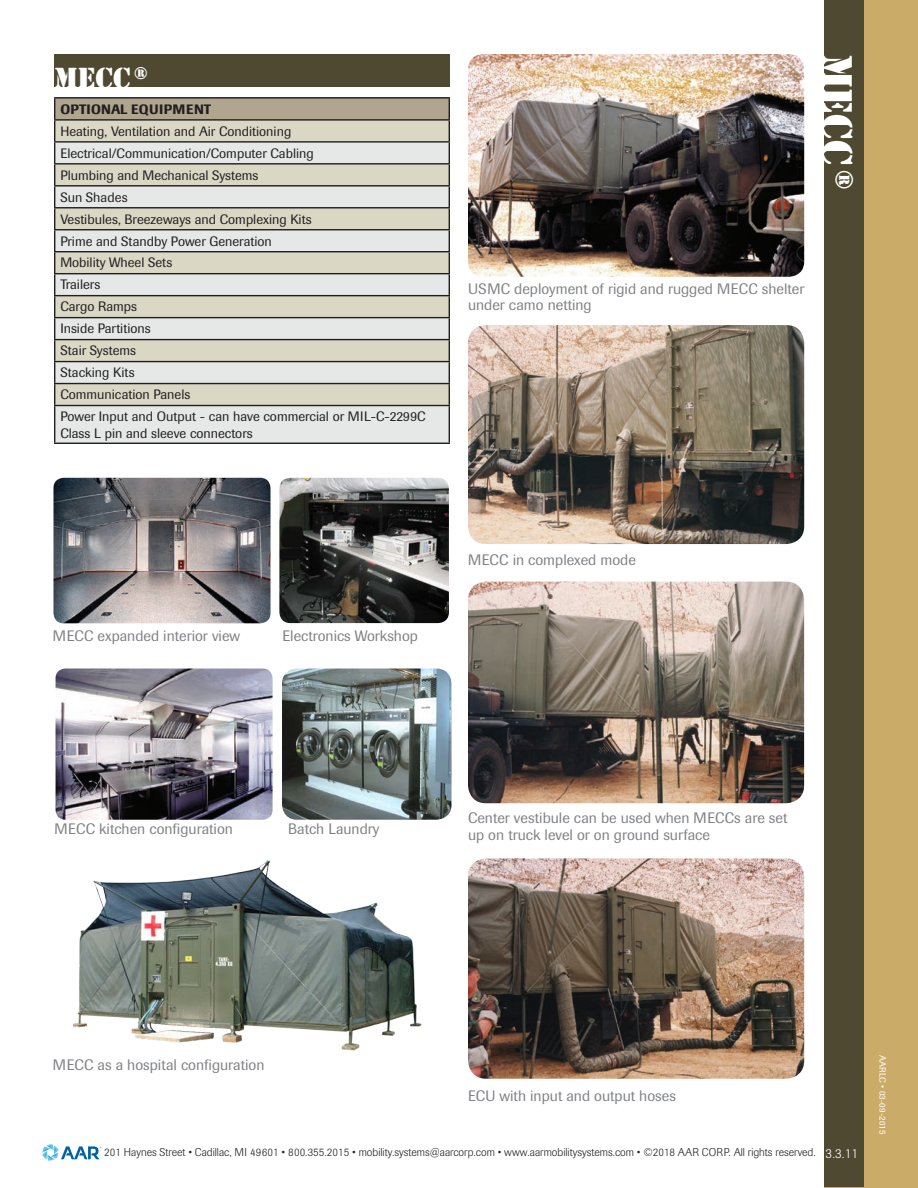
<style>
.page{position:relative;width:918px;height:1188px;background:#fff}
.page>*{position:absolute;margin:0;border:0;box-sizing:border-box;transform-origin:0 0}
.t1{font:39px "Stencil Std";color:#fff}
.t2{font:27px "Stencil Std";color:#fff}
.t3{font:15px/16.5px "Imago";color:#808285}
.t4{font:13.5px/16.4px "Imago";color:#231f20}
.t5{font:500 13.5px "Imago";letter-spacing:.02em;color:#231f20}
.t6{font:300 11.25px "Imago";color:#231f20}
.t7{font:9px "Imago";letter-spacing:.02em;color:#fff}
.s1{font-size:13.5px;color:#fff}
</style>
<div class="page">
<div style="left:824px;top:0;width:94px;height:1188px;background:#caac68"></div>
<div style="left:824px;top:1px;width:40px;height:1186px;background:#4e4930"></div>
<svg style="left:42px;top:1144px;width:59px;height:17px"></svg>
<div style="left:54px;top:54px;width:396px;height:32px;background:#4e4930"></div>
<div style="left:55px;top:98px;width:394px;height:22px;background:#b0a690"></div>
<div style="left:55px;top:121px;width:394px;height:20px;background:#dad8c5"></div>
<svg style="left:55px;top:143px;width:394px;height:300px;background:#dcddd4"></svg>
<hr style="left:54px;top:97px;width:396px;height:2px;background:#231f20">
<hr style="left:54px;top:119px;width:396px;height:2px;background:#231f20">
<hr style="left:54px;top:141px;width:396px;height:2px;background:#231f20">
<hr style="left:54px;top:163px;width:396px;height:2px;background:#231f20">
<hr style="left:54px;top:185px;width:396px;height:2px;background:#231f20">
<hr style="left:54px;top:207px;width:396px;height:1px;background:#231f20">
<hr style="left:54px;top:229px;width:396px;height:1px;background:#231f20">
<hr style="left:54px;top:251px;width:396px;height:1px;background:#231f20">
<hr style="left:54px;top:273px;width:396px;height:1px;background:#231f20">
<hr style="left:54px;top:295px;width:396px;height:1px;background:#231f20">
<hr style="left:54px;top:317px;width:396px;height:1px;background:#231f20">
<hr style="left:54px;top:339px;width:396px;height:1px;background:#231f20">
<hr style="left:54px;top:361px;width:396px;height:1px;background:#231f20">
<hr style="left:54px;top:383px;width:396px;height:1px;background:#231f20">
<svg style="left:54px;top:99px;width:1px;height:306px"></svg>
<svg style="left:449px;top:99px;width:1px;height:306px"></svg>
<hr style="left:54px;top:405px;width:396px;height:1px;background:#231f20">
<hr style="left:54px;top:406px;width:1px;height:37px;background:#231f20">
<hr style="left:449px;top:406px;width:1px;height:37px;background:#231f20">
<hr style="left:54px;top:443px;width:396px;height:1px;background:#231f20">
<img style="left:468px;top:325px;width:336px;height:219px">
<img style="left:468px;top:582px;width:336px;height:221px">
<img style="left:468px;top:858px;width:336px;height:221px">
<img style="left:468px;top:54px;width:336px;height:223px">
<img style="left:73px;top:860px;width:349px;height:191px">
<img style="left:53px;top:478px;width:218px;height:145px">
<img style="left:56px;top:669px;width:217px;height:151px">
<img style="left:279px;top:478px;width:170px;height:145px">
<img style="left:282px;top:669px;width:170px;height:151px">
<p class="t2" style="left:54px;top:60px;width:96px">MECC <sup>®</sup></p>
<p class="t1" style="left:863px;top:54px;width:138px;rotate:90deg">MECC <sup>®</sup></p>
<p class="t5" style="left:60px;top:101px;width:152px">OPTIONAL EQUIPMENT</p>
<p class="t4" style="left:60px;top:123px;width:232px">Heating, Ventilation and Air Conditioning</p>
<p class="t4" style="left:60px;top:145px;width:255px">Electrical/Communication/Computer Cabling</p>
<p class="t4" style="left:60px;top:167px;width:200px">Plumbing and Mechanical Systems</p>
<p class="t4" style="left:60px;top:189px;width:69px">Sun Shades</p>
<p class="t4" style="left:60px;top:211px;width:253px">Vestibules, Breezeways and Complexing Kits</p>
<p class="t4" style="left:60px;top:233px;width:213px">Prime and Standby Power Generation</p>
<p class="t4" style="left:60px;top:255px;width:113px">Mobility Wheel Sets</p>
<p class="t4" style="left:60px;top:277px;width:41px">Trailers</p>
<p class="t4" style="left:60px;top:299px;width:78px">Cargo Ramps</p>
<p class="t4" style="left:60px;top:321px;width:92px">Inside Partitions</p>
<p class="t4" style="left:60px;top:343px;width:77px">Stair Systems</p>
<p class="t4" style="left:60px;top:365px;width:76px">Stacking Kits</p>
<p class="t4" style="left:60px;top:387px;width:131px">Communication Panels</p>
<p class="t4" style="left:60px;top:408px;width:367px">Power Input and Output - can have commercial or MIL-C-2299C<br>Class L pin and sleeve connectors</p>
<p class="t3" style="left:468px;top:280px;width:338px">USMC deployment of rigid and rugged MECC shelter under camo netting</p>
<p class="t3" style="left:53px;top:627px;width:189px">MECC expanded interior view</p>
<p class="t3" style="left:282px;top:627px;width:137px">Electronics Workshop</p>
<p class="t3" style="left:468px;top:551px;width:169px">MECC in complexed mode</p>
<p class="t3" style="left:54px;top:821px;width:180px">MECC kitchen configuration</p>
<p class="t3" style="left:288px;top:821px;width:93px">Batch Laundry</p>
<p class="t3" style="left:468px;top:810px;width:321px">Center vestibule can be used when MECCs are set up on truck level or on ground surface</p>
<p class="t3" style="left:53px;top:1056px;width:213px">MECC as a hospital configuration</p>
<p class="t3" style="left:468px;top:1088px;width:210px">ECU with input and output hoses</p>
<p class="t6" style="left:104px;top:1146px;width:755px">201 Haynes Street • Cadillac, MI 49601 • 800.355.2015 • mobility.systems@aarcorp.com • www.aarmobilitysystems.com • ©2018 AAR CORP. All rights reserved. <span class="s1">3.3.11</span></p>
<p class="t7" style="left:888px;top:1055px;width:81px;rotate:90deg">AARLC • 03-09-2015</p>
</div>
